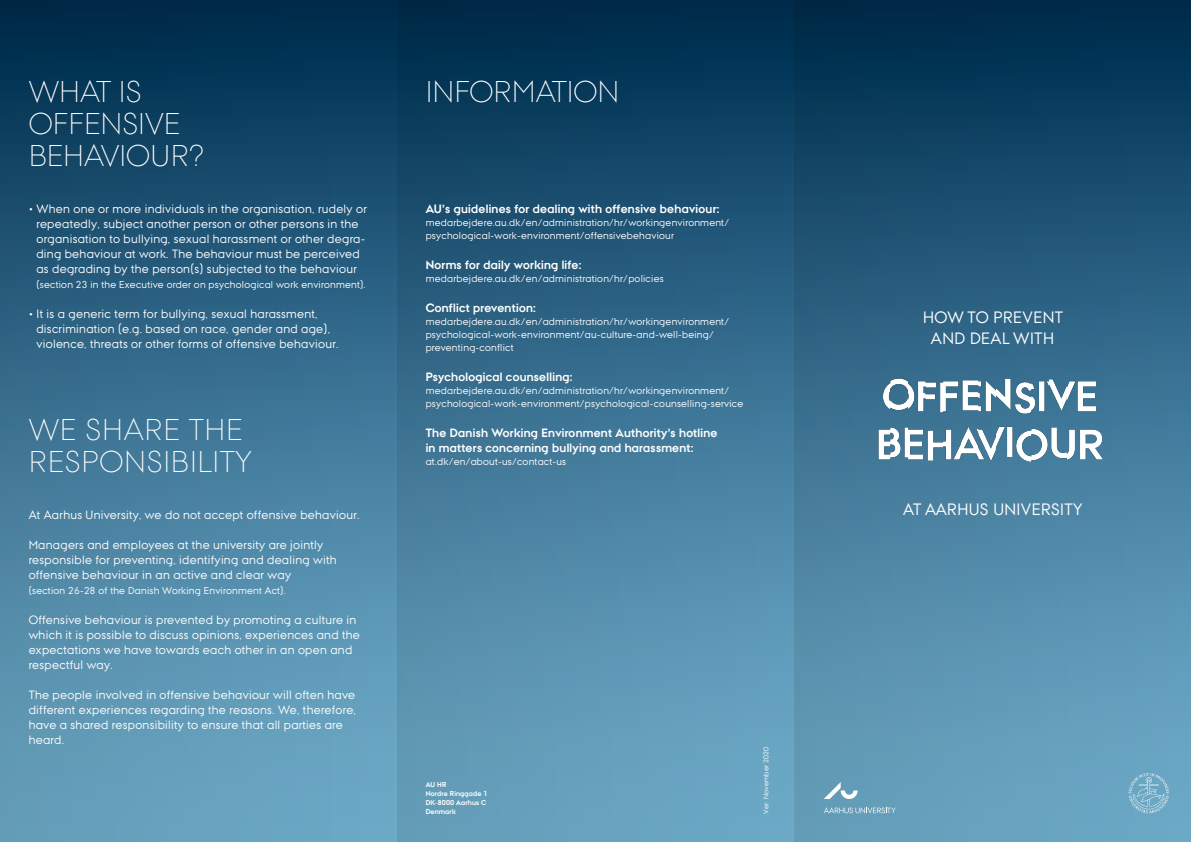
<style>
.page{position:relative;width:1191px;height:842px;background:#fff}
.page>*{position:absolute;margin:0;border:0;box-sizing:border-box;transform-origin:0 0}
.t1{font:300 30px/32px "AU Passata";color:#fff}
.t2{font:300 30px/32px "AU Passata";letter-spacing:.025em;color:#fff}
.t3{font:16.5px/21px "AU Passata";letter-spacing:.025em;color:#fff;text-align:center}
.t4{font:12px/15px "AU Passata";letter-spacing:.025em;color:#fff}
.t5{font:700 12px "AU Passata";letter-spacing:.025em;color:#fff}
.t6{font:10px "AU Passata";letter-spacing:.025em;color:#fff}
.t7{font:700 7px "AU Passata";letter-spacing:.025em;color:#fff}
.t8{font:7px "AU Passata";letter-spacing:.025em;color:#fff}
</style>
<div class="page">
<div style="left:397px;top:0;width:397px;height:842px;background:linear-gradient(to bottom,#002f51,#74b1ce)"></div>
<div style="left:0;top:0;width:397px;height:842px;background:linear-gradient(to bottom,#002f51,#74b1ce)"></div>
<div style="left:794px;top:0;width:397px;height:842px;background:linear-gradient(to bottom,#002f51,#75b1ce)"></div>
<img style="left:831px;top:358px;width:320px;height:127px">
<svg style="left:823px;top:782px;width:34px;height:17px"></svg>
<svg style="left:824px;top:807px;width:71px;height:6px"></svg>
<p class="t1" style="left:29px;top:76px;width:177px">WHAT IS<br>OFFENSIVE<br>BEHAVIOUR?</p>
<p class="t4" style="left:29px;top:201px;width:340px;text-align:center">• When one or more individuals in the organisation, rudely or repeatedly, subject another person or other persons in the organisation to bullying, sexual harassment or other degra-</p>
<p class="t4" style="left:36px;top:246px;width:325px">ding behaviour at work. The behaviour must be perceived as degrading by the person(s) subjected to the behaviour</p>
<p class="t6" style="left:36px;top:278px;width:331px">(section 23 in the Executive order on psychological work environment).</p>
<p class="t4" style="left:36px;top:306px;width:295px;text-indent:-8px">• It is a generic term for bullying, sexual harassment, discrimination (e.g. based on race, gender and age),</p>
<p class="t4" style="left:36px;top:336px;width:304px">violence, threats or other forms of offensive behaviour.</p>
<p class="t2" style="left:29px;top:414px;width:224px">WE SHARE THE<br>RESPONSIBILITY</p>
<p class="t4" style="left:29px;top:507px;width:332px">At Aarhus University, we do not accept offensive behaviour.</p>
<p class="t4" style="left:29px;top:537px;width:309px">Managers and employees at the university are jointly responsible for preventing, identifying and dealing with offensive behaviour in an active and clear way</p>
<p class="t6" style="left:29px;top:584px;width:258px">(section 26-28 of the Danish Working Environment Act).</p>
<p class="t4" style="left:29px;top:612px;width:333px">Offensive behaviour is prevented by promoting a culture in which it is possible to discuss opinions, experiences and the expectations we have towards each other in an open and</p>
<p class="t4" style="left:29px;top:657px;width:86px">respectful way.</p>
<p class="t4" style="left:29px;top:687px;width:329px">The people involved in offensive behaviour will often have different experiences regarding the reasons. We, therefore, have a shared responsibility to ensure that all parties are heard.</p>
<p class="t1" style="left:426px;top:76px;width:195px">INFORMATION</p>
<p class="t5" style="left:426px;top:202px;width:295px">AU’s guidelines for dealing with offensive behaviour:</p>
<p class="t6" style="left:426px;top:216px;width:305px">medarbejdere.au.dk/en/administration/hr/workingenvironment/</p>
<p class="t6" style="left:426px;top:229px;width:250px">psychological-work-environment/offensivebehaviour</p>
<p class="t5" style="left:426px;top:258px;width:157px">Norms for daily working life:</p>
<p class="t6" style="left:426px;top:272px;width:239px">medarbejdere.au.dk/en/administration/hr/policies</p>
<p class="t5" style="left:426px;top:301px;width:112px">Conflict prevention:</p>
<p class="t6" style="left:426px;top:315px;width:305px">medarbejdere.au.dk/en/administration/hr/workingenvironment/</p>
<p class="t6" style="left:426px;top:328px;width:290px">psychological-work-environment/au-culture-and-well-being/</p>
<p class="t6" style="left:426px;top:341px;width:89px">preventing-conflict</p>
<p class="t5" style="left:426px;top:370px;width:148px">Psychological counselling:</p>
<p class="t6" style="left:426px;top:384px;width:305px">medarbejdere.au.dk/en/administration/hr/workingenvironment/</p>
<p class="t6" style="left:426px;top:397px;width:319px">psychological-work-environment/psychological-counselling-service</p>
<p class="t5" style="left:426px;top:426px;width:293px">The Danish Working Environment Authority’s hotline</p>
<p class="t5" style="left:426px;top:441px;width:269px">in matters concerning bullying and harassment:</p>
<p class="t6" style="left:426px;top:455px;width:142px">at.dk/en/about-us/contact-us</p>
<p class="t7" style="left:426px;top:780px;width:22px">AU HR</p>
<p class="t7" style="left:426px;top:789px;width:63px">Nordre Ringgade 1</p>
<p class="t7" style="left:426px;top:798px;width:62px">DK-8000 Aarhus C</p>
<p class="t7" style="left:426px;top:807px;width:32px">Denmark</p>
<p class="t8" style="left:762px;top:813px;width:68px;rotate:-90deg">Ver: November 2020</p>
<p class="t3" style="left:923px;top:306px;width:142px">HOW TO PREVENT<br>AND DEAL WITH</p>
<p class="t3" style="left:903px;top:498px;width:181px">AT AARHUS UNIVERSITY</p>
</div>
